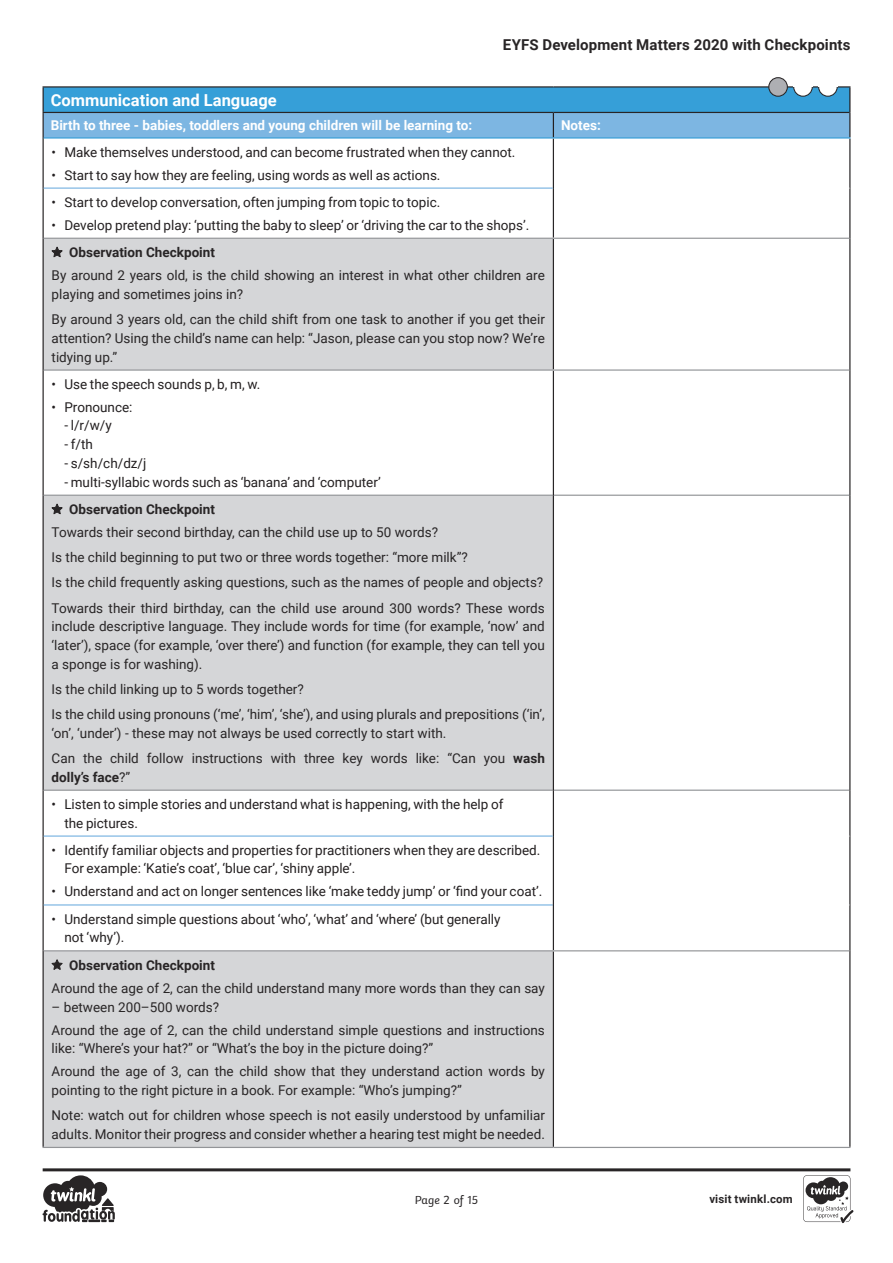
<style>
.page{position:relative;width:893px;height:1263px;background:#fff}
.page>*{position:absolute;margin:0;border:0;box-sizing:border-box;transform-origin:0 0}
.t1{font:700 16.5px "Roboto";color:#fff}
.t2{font:700 15px "Roboto";letter-spacing:.01em;color:#282526}
.Adult_Body_Copy{font:13.5px/18.8px "Roboto";color:#282526}
.t3{font:13.5px/18.8px "Roboto";color:#231f20}
.t4{font:700 13.5px "Roboto";color:#fff}
.Adult_Body_Copy-2{font:700 13.5px "Roboto";color:#282526}
.t5{font:12px "Twinkl";color:#282526}
.t6{font:700 11.4px "Roboto";letter-spacing:.02em;color:#282526}
.s1{font-weight:700}
</style>
<div class="page">
<svg style="left:44px;top:239px;width:509px;height:908px;fill:#d5d6d8"></svg>
<hr style="left:43px;top:86px;width:510px;height:2px;background:#282526">
<hr style="left:553px;top:86px;width:297px;height:2px;background:#282526">
<svg style="left:43px;top:88px;width:807px;height:50px;background:#58a7d9"></svg>
<hr style="left:553px;top:112px;width:296px;height:1px;background:#282526">
<hr style="left:43px;top:238px;width:1px;height:132px;background:#282526">
<hr style="left:43px;top:370px;width:1px;height:125px;background:#282526">
<hr style="left:43px;top:495px;width:1px;height:295px;background:#282526">
<hr style="left:43px;top:790px;width:1px;height:46px;background:#282526">
<hr style="left:43px;top:836px;width:1px;height:69px;background:#282526">
<hr style="left:43px;top:905px;width:1px;height:46px;background:#282526">
<hr style="left:43px;top:951px;width:1px;height:196px;background:#282526">
<hr style="left:44px;top:495px;width:509px;height:1px;background:#95979a">
<hr style="left:554px;top:495px;width:295px;height:1px;background:#95979a">
<hr style="left:44px;top:789px;width:509px;height:2px;background:#95979a">
<hr style="left:554px;top:789px;width:295px;height:2px;background:#95979a">
<hr style="left:44px;top:904px;width:509px;height:1px;background:#7db6e2">
<hr style="left:43px;top:138px;width:1px;height:50px;background:#282526">
<hr style="left:553px;top:139px;width:1px;height:49px;background:#282526">
<hr style="left:849px;top:139px;width:1px;height:49px;background:#282526">
<hr style="left:43px;top:188px;width:1px;height:50px;background:#282526">
<hr style="left:553px;top:188px;width:1px;height:50px;background:#282526">
<hr style="left:849px;top:188px;width:1px;height:50px;background:#282526">
<hr style="left:553px;top:239px;width:1px;height:130px;background:#282526">
<hr style="left:849px;top:238px;width:1px;height:132px;background:#282526">
<hr style="left:553px;top:371px;width:1px;height:124px;background:#282526">
<hr style="left:849px;top:370px;width:1px;height:125px;background:#282526">
<hr style="left:553px;top:495px;width:1px;height:295px;background:#282526">
<hr style="left:849px;top:495px;width:1px;height:295px;background:#282526">
<hr style="left:553px;top:790px;width:1px;height:46px;background:#282526">
<hr style="left:849px;top:790px;width:1px;height:46px;background:#282526">
<hr style="left:553px;top:836px;width:1px;height:69px;background:#282526">
<hr style="left:849px;top:836px;width:1px;height:69px;background:#282526">
<hr style="left:553px;top:905px;width:1px;height:45px;background:#282526">
<hr style="left:849px;top:905px;width:1px;height:46px;background:#282526">
<hr style="left:553px;top:951px;width:1px;height:196px;background:#282526">
<hr style="left:849px;top:951px;width:1px;height:196px;background:#282526">
<hr style="left:44px;top:369px;width:509px;height:2px;background:#95979a">
<hr style="left:553px;top:369px;width:296px;height:2px;background:#95979a">
<hr style="left:44px;top:950px;width:509px;height:1px;background:#95979a">
<hr style="left:553px;top:950px;width:296px;height:1px;background:#95979a">
<hr style="left:44px;top:137px;width:509px;height:2px;background:#389ed7">
<hr style="left:553px;top:137px;width:297px;height:2px;background:#389ed7">
<hr style="left:44px;top:238px;width:509px;height:1px;background:#95979a">
<hr style="left:553px;top:238px;width:296px;height:1px;background:#95979a">
<hr style="left:44px;top:835px;width:509px;height:2px;background:#7db6e2">
<hr style="left:43px;top:1147px;width:510px;height:1px;background:#939598">
<hr style="left:553px;top:1147px;width:297px;height:1px;background:#939598">
<hr style="left:44px;top:187px;width:509px;height:2px;background:#7db6e2">
<svg style="left:50px;top:246px;width:14px;height:12px"></svg>
<svg style="left:50px;top:503px;width:14px;height:12px"></svg>
<svg style="left:50px;top:959px;width:14px;height:12px"></svg>
<div style="left:769px;top:78px;width:18px;height:18px;background:#aeafb3;border-radius:50%"></div>
<div style="left:768px;top:77px;width:20px;height:20px;border:1px solid #282526;border-radius:50%"></div>
<div style="left:794px;top:78px;width:18px;height:18px;background:#fff;border-radius:50%"></div>
<div style="left:793px;top:77px;width:20px;height:20px;border:1px solid #282526;border-radius:50%"></div>
<div style="left:819px;top:78px;width:18px;height:18px;background:#fff;border-radius:50%"></div>
<div style="left:818px;top:77px;width:20px;height:20px;border:1px solid #282526;border-radius:50%"></div>
<div style="left:793px;top:72px;width:20px;height:14px;background:#fff"></div>
<div style="left:818px;top:72px;width:20px;height:14px;background:#fff"></div>
<svg style="left:43px;top:1168px;width:810px;height:55px"></svg>
<p class="t2" style="left:503px;top:34px;width:349px">EYFS Development Matters 2020 with Checkpoints</p>
<p class="t1" style="left:51px;top:88px;width:227px">Communication and Language</p>
<p class="t4" style="left:51px;top:116px;width:423px">Birth to three - babies, toddlers and young children will be learning to:</p>
<p class="t4" style="left:561px;top:116px;width:41px">Notes:</p>
<p class="t3" style="left:52px;top:142px;width:465px">• Make themselves understood, and can become frustrated when they cannot.</p>
<p class="t3" style="left:52px;top:165px;width:390px">• Start to say how they are feeling, using words as well as actions.</p>
<p class="t3" style="left:52px;top:192px;width:390px">• Start to develop conversation, often jumping from topic to topic.</p>
<p class="t3" style="left:52px;top:215px;width:479px">• Develop pretend play: ‘putting the baby to sleep’ or ‘driving the car to the shops’.</p>
<p class="Adult_Body_Copy-2" style="left:69px;top:243px;width:147px">Observation Checkpoint</p>
<p class="Adult_Body_Copy" style="left:52px;top:265px;width:495px">By around 2 years old, is the child showing an interest in what other children are playing and sometimes joins in?</p>
<p class="Adult_Body_Copy" style="left:52px;top:309px;width:495px;text-align:justify">By around 3 years old, can the child shift from one task to another if you get their attention? Using the child’s name can help: “Jason, please can you stop now? We’re tidying up.”</p>
<p class="t3" style="left:52px;top:374px;width:210px">• Use the speech sounds p, b, m, w.</p>
<p class="t3" style="left:52px;top:397px;width:82px">• Pronounce:</p>
<p class="t3" style="left:64px;top:416px;width:49px">- l/r/w/y</p>
<p class="t3" style="left:64px;top:434px;width:30px">- f/th</p>
<p class="t3" style="left:64px;top:453px;width:84px">- s/sh/ch/dz/j</p>
<p class="t3" style="left:64px;top:472px;width:318px">- multi-syllabic words such as ‘banana’ and ‘computer’</p>
<p class="Adult_Body_Copy-2" style="left:69px;top:500px;width:147px">Observation Checkpoint</p>
<p class="Adult_Body_Copy" style="left:52px;top:522px;width:388px">Towards their second birthday, can the child use up to 50 words?</p>
<p class="Adult_Body_Copy" style="left:52px;top:548px;width:418px">Is the child beginning to put two or three words together: “more milk”?</p>
<p class="Adult_Body_Copy" style="left:52px;top:573px;width:493px">Is the child frequently asking questions, such as the names of people and objects?</p>
<p class="Adult_Body_Copy" style="left:52px;top:598px;width:495px;text-align:justify">Towards their third birthday, can the child use around 300 words? These words include descriptive language. They include words for time (for example, ‘now’ and ‘later’), space (for example, ‘over there’) and function (for example, they can tell you a sponge is for washing).</p>
<p class="Adult_Body_Copy" style="left:52px;top:679px;width:254px">Is the child linking up to 5 words together?</p>
<p class="Adult_Body_Copy" style="left:52px;top:704px;width:495px">Is the child using pronouns (‘me’, ‘him’, ‘she’), and using plurals and prepositions (‘in’, ‘on’, ‘under’) - these may not always be used correctly to start with.</p>
<p class="Adult_Body_Copy" style="left:52px;top:748px;width:495px">Can the child follow instructions with three key words like: “Can you <span class="s1">wash dolly’s face</span>?”</p>
<p class="t3" style="left:64px;top:794px;width:441px;text-indent:-13px">• Listen to simple stories and understand what is happening, with the help of the pictures.</p>
<p class="t3" style="left:64px;top:840px;width:478px;text-indent:-13px">• Identify familiar objects and properties for practitioners when they are described.<br>For example: ‘Katie’s coat’, ‘blue car’, ‘shiny apple’.</p>
<p class="t3" style="left:52px;top:882px;width:492px">• Understand and act on longer sentences like ‘make teddy jump’ or ‘find your coat’.</p>
<p class="t3" style="left:64px;top:909px;width:438px;text-indent:-13px">• Understand simple questions about ‘who’, ‘what’ and ‘where’ (but generally not ‘why’).</p>
<p class="Adult_Body_Copy-2" style="left:69px;top:955px;width:147px">Observation Checkpoint</p>
<p class="Adult_Body_Copy" style="left:52px;top:978px;width:495px">Around the age of 2, can the child understand many more words than they can say</p>
<p class="Adult_Body_Copy" style="left:52px;top:997px;width:169px">– between 200–500 words?</p>
<p class="Adult_Body_Copy" style="left:52px;top:1020px;width:495px">Around the age of 2, can the child understand simple questions and instructions like: “Where’s your hat?” or “What’s the boy in the picture doing?”</p>
<p class="Adult_Body_Copy" style="left:52px;top:1061px;width:495px">Around the age of 3, can the child show that they understand action words by pointing to the right picture in a book. For example: “Who’s jumping?”</p>
<p class="Adult_Body_Copy" style="left:52px;top:1105px;width:495px">Note: watch out for children whose speech is not easily understood by unfamiliar adults. Monitor their progress and consider whether a hearing test might be needed.</p>
<p class="t5" style="left:415px;top:1191px;width:65px">Page 2 of 15</p>
<p class="t6" style="left:709px;top:1191px;width:85px">visit twinkl.com</p>
</div>
